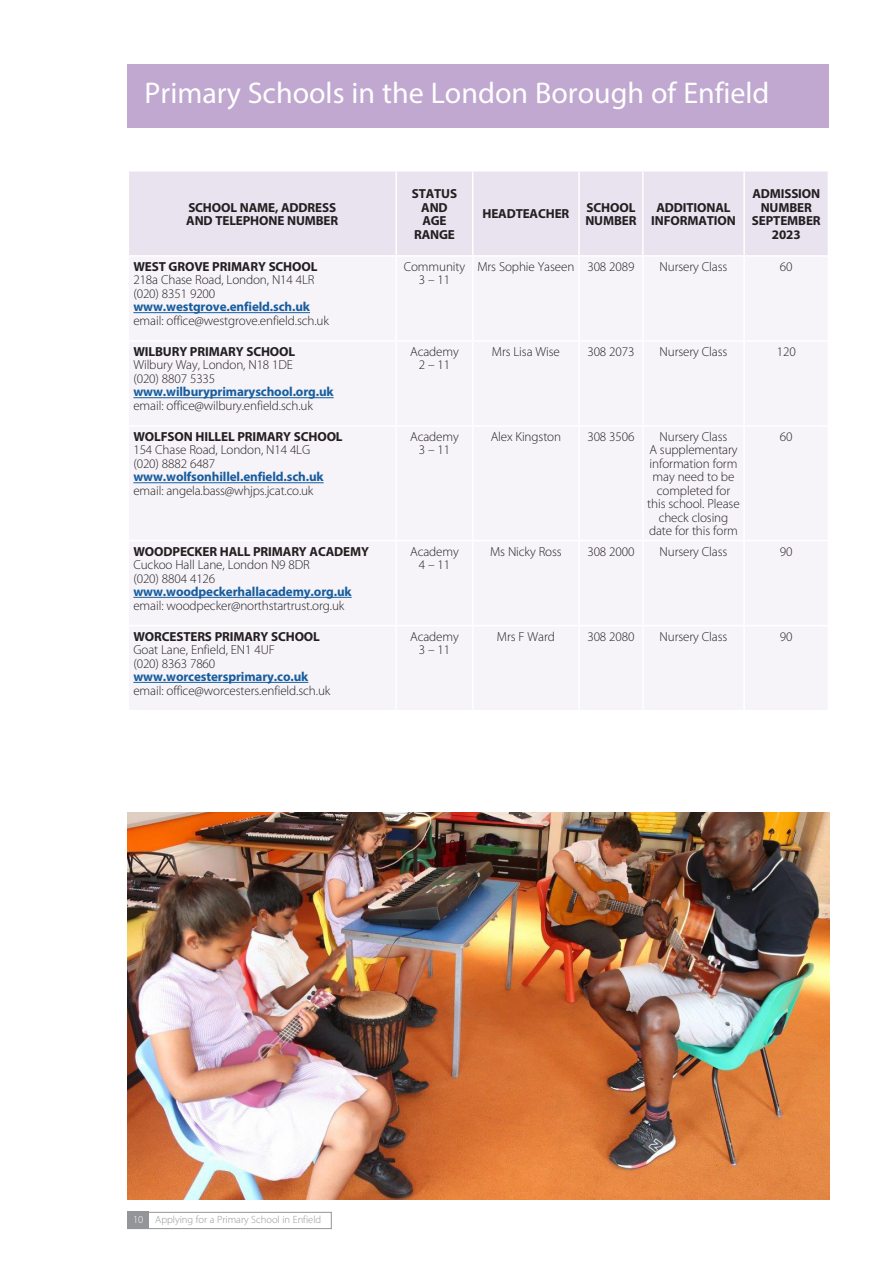
<style>
.page{position:relative;width:893px;height:1263px;background:#fff}
.page>*{position:absolute;margin:0;border:0;box-sizing:border-box;transform-origin:0 0}
.Head_20pt{font:30px "Myriad Pro";color:#fff}
.Table_text{font:300 13.2px/13.5px "Myriad Pro";letter-spacing:-.01em;color:#231f20;text-align:center}
.Table_text-2{font:700 13.2px/13.5px "Myriad Pro";letter-spacing:-.01em;color:#231f20;text-align:center}
.Table_text-3{font:700 13.2px "Myriad Pro";letter-spacing:-.01em;color:#175d9e}
.t1{font:300 10.5px "Myriad Pro";color:#939598}
.s1{color:#fff}
</style>
<div class="page">
<div style="left:128px;top:1212px;width:204px;height:17px;background:#fff;border:1px solid #939598"></div>
<div style="left:128px;top:1212px;width:21px;height:17px;background:#939598"></div>
<div style="left:128px;top:64px;width:701px;height:64px;background:#c0a8d0"></div>
<div style="left:129px;top:172px;width:699px;height:83px;background:#e9e2ef"></div>
<div style="left:129px;top:257px;width:698px;height:453px;background:#f7f4f9"></div>
<hr style="left:395px;top:172px;width:2px;height:83px;background:#fff">
<hr style="left:472px;top:172px;width:1px;height:83px;background:#fff">
<hr style="left:578px;top:172px;width:2px;height:83px;background:#fff">
<hr style="left:642px;top:172px;width:2px;height:83px;background:#fff">
<hr style="left:743px;top:172px;width:2px;height:83px;background:#fff">
<hr style="left:395px;top:257px;width:2px;height:83px;background:#fff">
<hr style="left:472px;top:257px;width:1px;height:83px;background:#fff">
<hr style="left:578px;top:257px;width:2px;height:83px;background:#fff">
<hr style="left:642px;top:257px;width:2px;height:83px;background:#fff">
<hr style="left:743px;top:257px;width:2px;height:83px;background:#fff">
<hr style="left:128px;top:340px;width:268px;height:2px;background:#fff">
<hr style="left:396px;top:340px;width:77px;height:2px;background:#fff">
<hr style="left:395px;top:342px;width:2px;height:83px;background:#fff">
<hr style="left:473px;top:340px;width:106px;height:2px;background:#fff">
<hr style="left:472px;top:342px;width:1px;height:83px;background:#fff">
<hr style="left:579px;top:340px;width:64px;height:2px;background:#fff">
<hr style="left:578px;top:342px;width:2px;height:83px;background:#fff">
<hr style="left:643px;top:340px;width:101px;height:2px;background:#fff">
<hr style="left:642px;top:342px;width:2px;height:83px;background:#fff">
<hr style="left:744px;top:340px;width:85px;height:2px;background:#fff">
<hr style="left:743px;top:342px;width:2px;height:83px;background:#fff">
<hr style="left:128px;top:425px;width:268px;height:2px;background:#fff">
<hr style="left:396px;top:425px;width:77px;height:2px;background:#fff">
<hr style="left:395px;top:427px;width:2px;height:113px;background:#fff">
<hr style="left:473px;top:425px;width:106px;height:2px;background:#fff">
<hr style="left:472px;top:427px;width:1px;height:113px;background:#fff">
<hr style="left:579px;top:425px;width:64px;height:2px;background:#fff">
<hr style="left:578px;top:427px;width:2px;height:113px;background:#fff">
<hr style="left:643px;top:425px;width:101px;height:2px;background:#fff">
<hr style="left:642px;top:427px;width:2px;height:113px;background:#fff">
<hr style="left:744px;top:425px;width:85px;height:2px;background:#fff">
<hr style="left:743px;top:427px;width:2px;height:113px;background:#fff">
<hr style="left:128px;top:540px;width:268px;height:1px;background:#fff">
<hr style="left:396px;top:540px;width:77px;height:1px;background:#fff">
<hr style="left:395px;top:541px;width:2px;height:84px;background:#fff">
<hr style="left:473px;top:540px;width:106px;height:1px;background:#fff">
<hr style="left:472px;top:541px;width:1px;height:84px;background:#fff">
<hr style="left:579px;top:540px;width:64px;height:1px;background:#fff">
<hr style="left:578px;top:541px;width:2px;height:84px;background:#fff">
<hr style="left:643px;top:540px;width:101px;height:1px;background:#fff">
<hr style="left:642px;top:541px;width:2px;height:84px;background:#fff">
<hr style="left:744px;top:540px;width:85px;height:1px;background:#fff">
<hr style="left:743px;top:541px;width:2px;height:84px;background:#fff">
<hr style="left:128px;top:625px;width:268px;height:1px;background:#fff">
<hr style="left:396px;top:625px;width:77px;height:1px;background:#fff">
<hr style="left:395px;top:626px;width:2px;height:84px;background:#fff">
<hr style="left:473px;top:625px;width:106px;height:1px;background:#fff">
<hr style="left:472px;top:626px;width:1px;height:84px;background:#fff">
<hr style="left:579px;top:625px;width:64px;height:1px;background:#fff">
<hr style="left:578px;top:626px;width:2px;height:84px;background:#fff">
<hr style="left:643px;top:625px;width:101px;height:1px;background:#fff">
<hr style="left:642px;top:626px;width:2px;height:84px;background:#fff">
<hr style="left:744px;top:625px;width:85px;height:1px;background:#fff">
<hr style="left:743px;top:626px;width:2px;height:84px;background:#fff">
<hr style="left:133px;top:312px;width:177px;height:1px;background:#175d9e">
<hr style="left:133px;top:397px;width:201px;height:1px;background:#175d9e">
<hr style="left:133px;top:482px;width:191px;height:1px;background:#175d9e">
<hr style="left:133px;top:597px;width:219px;height:1px;background:#175d9e">
<hr style="left:133px;top:682px;width:175px;height:1px;background:#175d9e">
<img style="left:128px;top:812px;width:701px;height:387px">
<p class="Head_20pt" style="left:145px;top:75px;width:626px">Primary Schools in the London Borough of Enfield</p>
<p class="Table_text-2" style="left:188px;top:200px;width:149px">SCHOOL NAME, ADDRESS</p>
<p class="Table_text-2" style="left:186px;top:213px;width:154px">AND TELEPHONE NUMBER</p>
<p class="Table_text-2" style="left:133px;top:259px;width:186px">WEST GROVE PRIMARY SCHOOL</p>
<p class="Table_text" style="left:133px;top:273px;width:183px">218a Chase Road, London, N14 4LR</p>
<p class="Table_text" style="left:133px;top:287px;width:83px">(020) 8351 9200</p>
<p class="Table_text-3" style="left:133px;top:298px;width:178px">www.westgrove.enfield.sch.uk</p>
<p class="Table_text" style="left:133px;top:314px;width:197px">email: office@westgrove.enfield.sch.uk</p>
<p class="Table_text-2" style="left:133px;top:344px;width:163px">WILBURY PRIMARY SCHOOL</p>
<p class="Table_text" style="left:133px;top:358px;width:161px">Wilbury Way, London, N18 1DE</p>
<p class="Table_text" style="left:133px;top:372px;width:83px">(020) 8807 5335</p>
<p class="Table_text-3" style="left:133px;top:383px;width:202px">www.wilburyprimaryschool.org.uk</p>
<p class="Table_text" style="left:133px;top:399px;width:181px">email: office@wilbury.enfield.sch.uk</p>
<p class="Table_text-2" style="left:133px;top:429px;width:211px">WOLFSON HILLEL PRIMARY SCHOOL</p>
<p class="Table_text" style="left:133px;top:443px;width:178px">154 Chase Road, London, N14 4LG</p>
<p class="Table_text" style="left:133px;top:457px;width:83px">(020) 8882 6487</p>
<p class="Table_text-3" style="left:133px;top:468px;width:192px">www.wolfsonhillel.enfield.sch.uk</p>
<p class="Table_text" style="left:133px;top:484px;width:182px">email: angela.bass@whjps.jcat.co.uk</p>
<p class="Table_text-2" style="left:133px;top:544px;width:237px">WOODPECKER HALL PRIMARY ACADEMY</p>
<p class="Table_text" style="left:133px;top:558px;width:178px">Cuckoo Hall Lane, London N9 8DR</p>
<p class="Table_text" style="left:133px;top:571px;width:83px">(020) 8804 4126</p>
<p class="Table_text-3" style="left:133px;top:583px;width:220px">www.woodpeckerhallacademy.org.uk</p>
<p class="Table_text" style="left:133px;top:598px;width:212px">email: woodpecker@northstartrust.org.uk</p>
<p class="Table_text-2" style="left:133px;top:629px;width:188px">WORCESTERS PRIMARY SCHOOL</p>
<p class="Table_text" style="left:133px;top:643px;width:143px">Goat Lane, Enfield, EN1 4UF</p>
<p class="Table_text" style="left:133px;top:656px;width:83px">(020) 8363 7860</p>
<p class="Table_text-3" style="left:133px;top:668px;width:176px">www.worcestersprimary.co.uk</p>
<p class="Table_text" style="left:133px;top:683px;width:198px">email: office@worcesters.enfield.sch.uk</p>
<p class="Table_text-2" style="left:412px;top:186px;width:47px">STATUS<br>AND</p>
<p class="Table_text-2" style="left:414px;top:213px;width:42px">AGE<br>RANGE</p>
<p class="Table_text" style="left:404px;top:260px;width:63px">Community</p>
<p class="Table_text" style="left:419px;top:273px;width:33px">3 – 11</p>
<p class="Table_text-2" style="left:482px;top:207px;width:88px">HEADTEACHER</p>
<p class="Table_text-2" style="left:585px;top:200px;width:53px;text-align:left">SCHOOL<br>NUMBER</p>
<p class="Table_text-2" style="left:656px;top:200px;width:76px">ADDITIONAL</p>
<p class="Table_text-2" style="left:651px;top:213px;width:86px">INFORMATION</p>
<p class="Table_text-2" style="left:752px;top:186px;width:69px">ADMISSION<br>NUMBER</p>
<p class="Table_text-2" style="left:752px;top:213px;width:70px">SEPTEMBER<br>2023</p>
<p class="Table_text" style="left:477px;top:260px;width:98px">Mrs Sophie Yaseen</p>
<p class="Table_text" style="left:587px;top:260px;width:49px">308 2089</p>
<p class="Table_text" style="left:660px;top:260px;width:69px">Nursery Class</p>
<p class="Table_text" style="left:780px;top:260px;width:14px">60</p>
<p class="Table_text" style="left:410px;top:345px;width:50px">Academy</p>
<p class="Table_text" style="left:419px;top:358px;width:33px">2 – 11</p>
<p class="Table_text" style="left:492px;top:345px;width:69px">Mrs Lisa Wise</p>
<p class="Table_text" style="left:587px;top:345px;width:49px">308 2073</p>
<p class="Table_text" style="left:660px;top:345px;width:69px">Nursery Class</p>
<p class="Table_text" style="left:777px;top:345px;width:20px">120</p>
<p class="Table_text" style="left:410px;top:430px;width:50px">Academy</p>
<p class="Table_text" style="left:419px;top:443px;width:33px">3 – 11</p>
<p class="Table_text" style="left:410px;top:544px;width:50px">Academy</p>
<p class="Table_text" style="left:419px;top:558px;width:33px">4 – 11</p>
<p class="Table_text" style="left:491px;top:430px;width:72px">Alex Kingston</p>
<p class="Table_text" style="left:587px;top:430px;width:49px">308 3506</p>
<p class="Table_text" style="left:660px;top:430px;width:69px">Nursery Class</p>
<p class="Table_text" style="left:647px;top:443px;width:94px">A supplementary information form may need to be completed for this school. Please check closing date for this form</p>
<p class="Table_text" style="left:780px;top:430px;width:14px">60</p>
<p class="Table_text" style="left:490px;top:544px;width:73px">Ms Nicky Ross</p>
<p class="Table_text" style="left:587px;top:544px;width:49px">308 2000</p>
<p class="Table_text" style="left:660px;top:544px;width:69px">Nursery Class</p>
<p class="Table_text" style="left:780px;top:544px;width:14px">90</p>
<p class="Table_text" style="left:410px;top:629px;width:50px">Academy</p>
<p class="Table_text" style="left:419px;top:643px;width:33px">3 – 11</p>
<p class="Table_text" style="left:497px;top:629px;width:59px">Mrs F Ward</p>
<p class="Table_text" style="left:587px;top:629px;width:49px">308 2080</p>
<p class="Table_text" style="left:660px;top:629px;width:69px">Nursery Class</p>
<p class="Table_text" style="left:780px;top:629px;width:14px">90</p>
<p class="t1" style="left:133px;top:1213px;width:190px"><span class="s1">10</span> Applying for a Primary School in Enfield</p>
</div>
